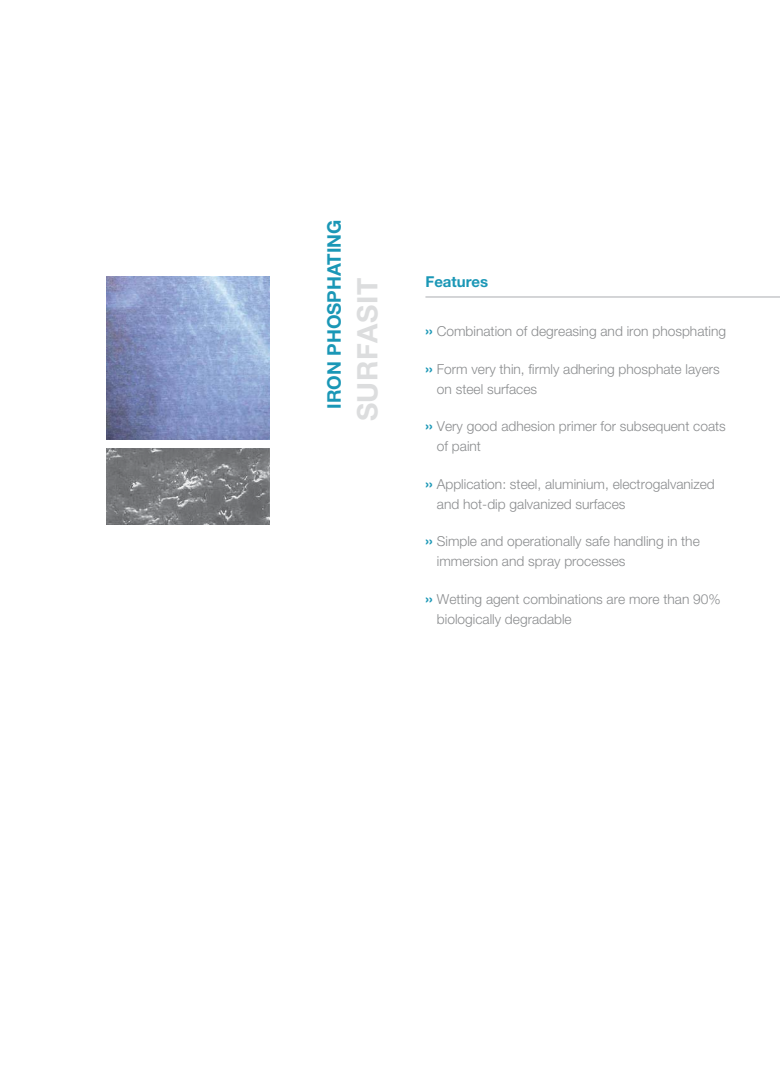
<style>
.page{position:relative;width:780px;height:1088px;background:#fff}
.page>*{position:absolute;margin:0;border:0;box-sizing:border-box;transform-origin:0 0}
.t1{font:700 28.25px "Helvetica Neue";letter-spacing:.02em;color:#dcddde}
.t2{font:700 18.75px "Helvetica Neue";color:#1a97b6}
.t3{font:700 15px "Helvetica Neue";color:#1a97b6}
.t4{font:300 13.75px/20px "Helvetica Neue";color:#8a8c8e}
.s1{font-weight:700;font-size:15px;color:#1a97b6}
</style>
<div class="page">
<hr style="left:425px;top:296px;width:355px;height:2px;background:#bbbdc0">
<img style="left:106px;top:276px;width:163px;height:163px">
<img style="left:106px;top:449px;width:163px;height:75px">
<h2 class="t2" style="left:327px;top:409px;width:190px;rotate:-90deg">IRON PHOSPHATING</h2>
<h1 class="t1" style="left:357px;top:421px;width:145px;rotate:-90deg">SURFASIT</h1>
<p class="t3" style="left:425px;top:276px;width:64px">Features</p>
<p class="t4" style="left:425px;top:323px;width:302px"><span class="s1">››</span> Combination of degreasing and iron phosphating</p>
<p class="t4" style="left:437px;top:360px;width:284px;text-indent:-11px"><span class="s1">››</span> Form very thin, firmly adhering phosphate layers on steel surfaces</p>
<p class="t4" style="left:437px;top:418px;width:290px;text-indent:-11px"><span class="s1">››</span> Very good adhesion primer for subsequent coats of paint</p>
<p class="t4" style="left:437px;top:475px;width:279px;text-indent:-11px"><span class="s1">››</span> Application: steel, aluminium, electrogalvanized and hot-dip galvanized surfaces</p>
<p class="t4" style="left:437px;top:533px;width:264px;text-indent:-11px"><span class="s1">››</span> Simple and operationally safe handling in the immersion and spray processes</p>
<p class="t4" style="left:437px;top:590px;width:285px;text-indent:-11px"><span class="s1">››</span> Wetting agent combinations are more than 90% biologically degradable</p>
</div>
